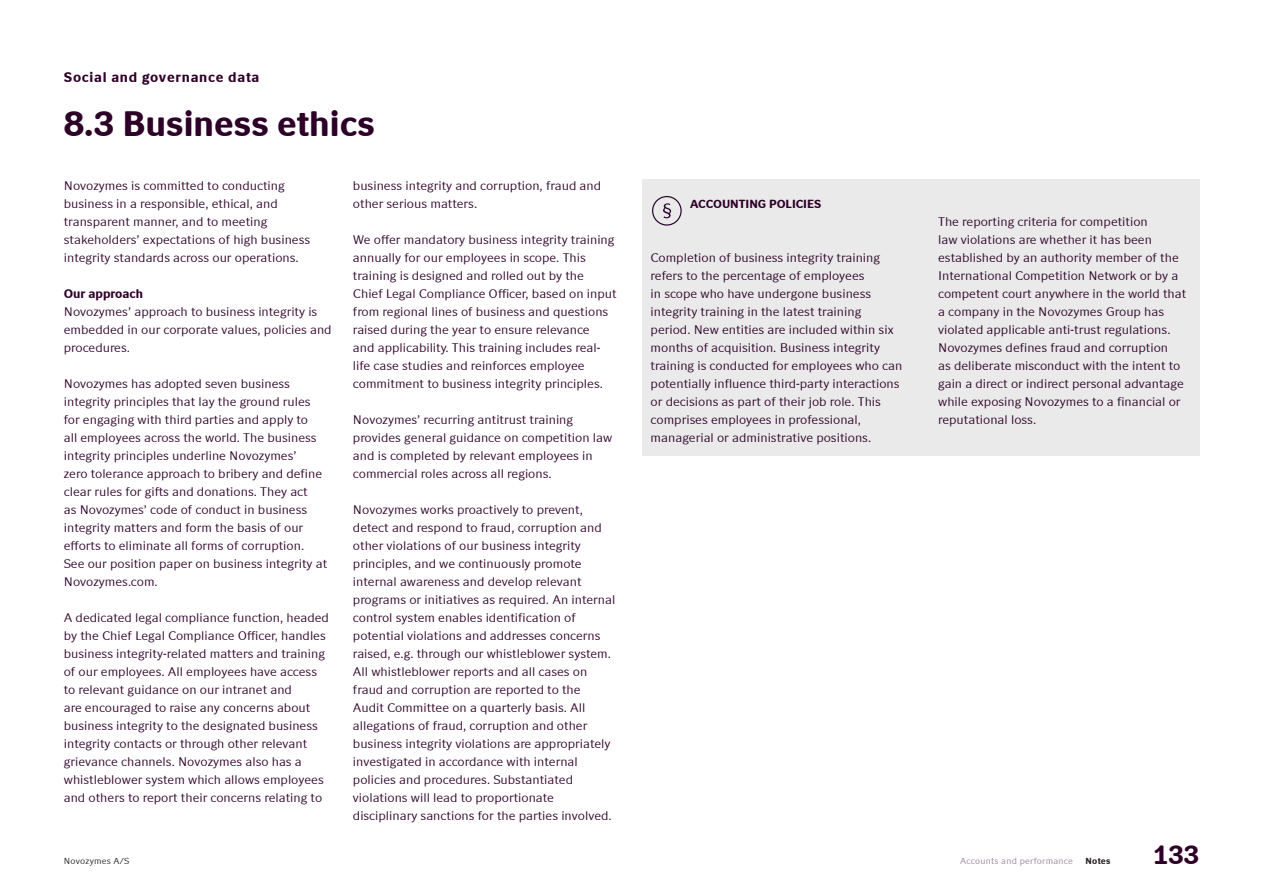
<style>
.page{position:relative;width:1263px;height:893px;background:#fff}
.page>*{position:absolute;margin:0;border:0;box-sizing:border-box;transform-origin:0 0}
.Header__Notes{font:700 36px "Novozymes";color:#2d0028}
.t1{font:700 27px "Novozymes";color:#2d0028}
.Header2{font:700 14.25px "Novozymes";letter-spacing:.05em;color:#2d0028}
.BodyText{font:12.75px/18px "Novozymes";color:#2d0028}
.AccountingPolicies{font:12.75px/18px "Novozymes";color:#2d0028}
.BodyText-2{font:700 12.75px "Novozymes";color:#2d0028}
.AccountingPolicies-2{font:700 12px "Novozymes";color:#2d0028}
.Pagenumber__Footer{font:9px "Novozymes";letter-spacing:.025em;color:#968093}
.t2{font:9px "Novozymes";letter-spacing:.025em;color:#231f20}
.Pagenumber__Footer-2{font:700 9px "Novozymes";letter-spacing:.025em;color:#231f20}
</style>
<div class="page">
<div style="left:642px;top:179px;width:557px;height:276px;background:#e9eae9"></div>
<div style="left:652px;top:196px;width:30px;height:30px;border:1px solid #28072e;border-radius:50%"></div>
<svg style="left:663px;top:203px;width:8px;height:15px"></svg>
<p class="Header2" style="left:64px;top:69px;width:197px">Social and governance data</p>
<p class="Header__Notes" style="left:64px;top:103px;width:313px">8.3 Business ethics</p>
<p class="BodyText" style="left:64px;top:176px;width:248px">Novozymes is committed to conducting business in a responsible, ethical, and transparent manner, and to meeting stakeholders’ expectations of high business integrity standards across our operations.</p>
<p class="BodyText-2" style="left:64px;top:286px;width:81px">Our approach</p>
<p class="BodyText" style="left:64px;top:302px;width:269px">Novozymes’ approach to business integrity is embedded in our corporate values, policies and procedures.</p>
<p class="BodyText" style="left:64px;top:374px;width:265px">Novozymes has adopted seven business integrity principles that lay the ground rules for engaging with third parties and apply to<br>all employees across the world. The business integrity principles underline Novozymes’<br>zero tolerance approach to bribery and define clear rules for gifts and donations. They act<br>as Novozymes’ code of conduct in business integrity matters and form the basis of our efforts to eliminate all forms of corruption.<br>See our position paper on business integrity at Novozymes.com.</p>
<p class="BodyText" style="left:64px;top:608px;width:267px">A dedicated legal compliance function, headed by the Chief Legal Compliance Officer, handles business integrity-related matters and training of our employees. All employees have access to relevant guidance on our intranet and<br>are encouraged to raise any concerns about business integrity to the designated business integrity contacts or through other relevant grievance channels. Novozymes also has a whistleblower system which allows employees and others to report their concerns relating to</p>
<p class="t2" style="left:64px;top:856px;width:67px">Novozymes A/S</p>
<p class="BodyText" style="left:353px;top:176px;width:250px">business integrity and corruption, fraud and other serious matters.</p>
<p class="BodyText" style="left:353px;top:230px;width:265px">We offer mandatory business integrity training annually for our employees in scope. This training is designed and rolled out by the Chief Legal Compliance Officer, based on input from regional lines of business and questions raised during the year to ensure relevance<br>and applicability. This training includes real&shy;life case studies and reinforces employee commitment to business integrity principles.</p>
<p class="BodyText" style="left:353px;top:410px;width:261px">Novozymes’ recurring antitrust training provides general guidance on competition law and is completed by relevant employees in commercial roles across all regions.</p>
<p class="BodyText" style="left:353px;top:500px;width:264px">Novozymes works proactively to prevent, detect and respond to fraud, corruption and other violations of our business integrity principles, and we continuously promote internal awareness and develop relevant programs or initiatives as required. An internal control system enables identification of potential violations and addresses concerns raised, e.g. through our whistleblower system.<br>All whistleblower reports and all cases on fraud and corruption are reported to the<br>Audit Committee on a quarterly basis. All allegations of fraud, corruption and other business integrity violations are appropriately investigated in accordance with internal policies and procedures. Substantiated violations will lead to proportionate disciplinary sanctions for the parties involved.</p>
<p class="AccountingPolicies-2" style="left:690px;top:197px;width:132px">ACCOUNTING POLICIES</p>
<p class="AccountingPolicies" style="left:651px;top:248px;width:253px">Completion of business integrity training refers to the percentage of employees<br>in scope who have undergone business integrity training in the latest training period. New entities are included within six months of acquisition. Business integrity training is conducted for employees who can potentially influence third-party interactions or decisions as part of their job role. This comprises employees in professional, managerial or administrative positions.</p>
<p class="AccountingPolicies" style="left:938px;top:212px;width:250px">The reporting criteria for competition<br>law violations are whether it has been established by an authority member of the International Competition Network or by a competent court anywhere in the world that a company in the Novozymes Group has violated applicable anti-trust regulations.</p>
<p class="AccountingPolicies" style="left:938px;top:338px;width:247px">Novozymes defines fraud and corruption as deliberate misconduct with the intent to gain a direct or indirect personal advantage while exposing Novozymes to a financial or reputational loss.</p>
<p class="Pagenumber__Footer" style="left:960px;top:856px;width:114px">Accounts and performance</p>
<p class="Pagenumber__Footer-2" style="left:1085px;top:856px;width:26px">Notes</p>
<h2 class="t1" style="left:1153px;top:839px;width:48px">133</h2>
</div>
